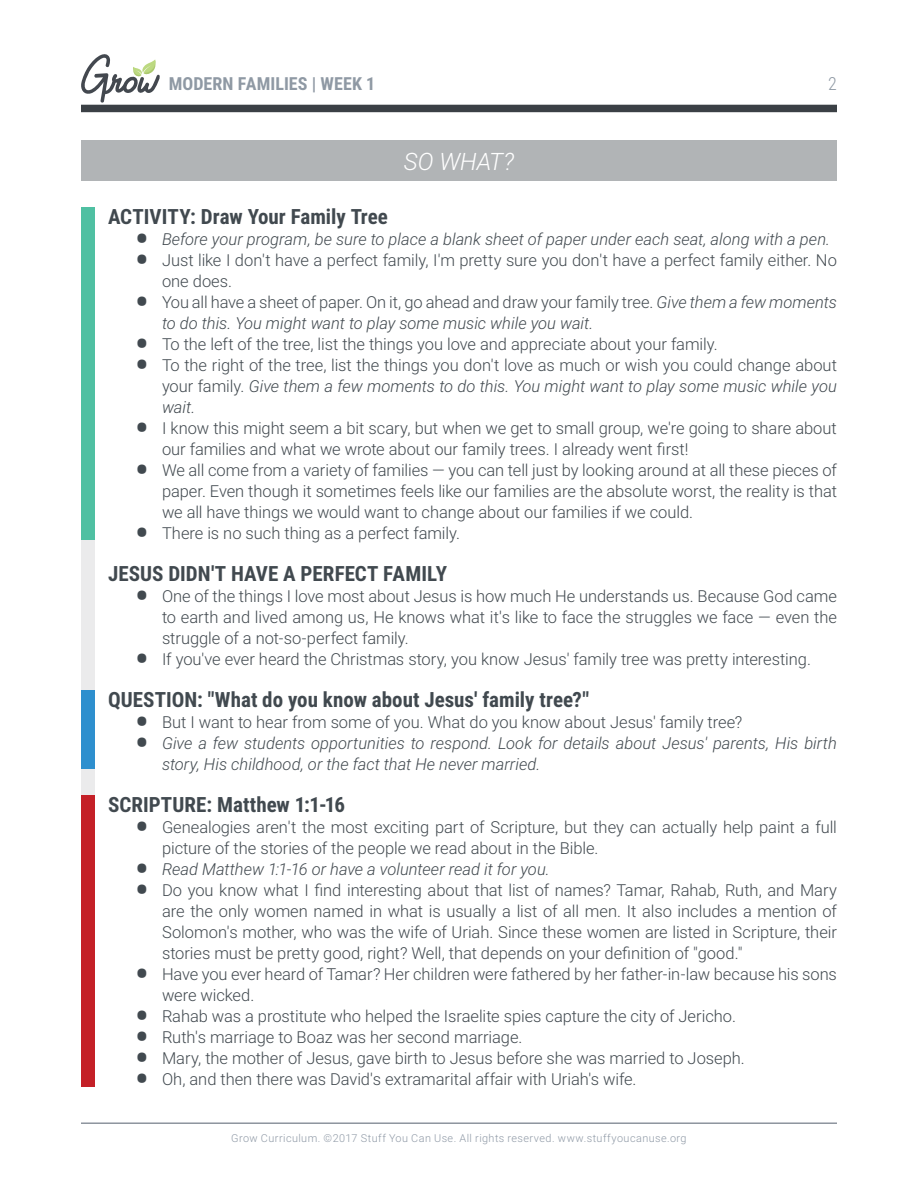
<style>
.page{position:relative;width:918px;height:1188px;background:#fff}
.page>*{position:absolute;margin:0;border:0;box-sizing:border-box;transform-origin:0 0}
.t1{font:italic 300 24px "Roboto";letter-spacing:-.005em;color:#fff}
.t2{font:700 21px "Roboto Condensed";color:#41494f}
.t3{font:700 18px "Roboto Condensed";letter-spacing:.005em;color:#8f99a4}
.t4{font:300 18px "Roboto Condensed";color:#8f99a4}
.t5{font:300 16.5px/21px "Roboto";letter-spacing:-.005em;color:#41494f}
.t6{font:italic 300 16.5px/21px "Roboto";color:#41494f}
.t7{font:300 10.8px "Roboto";letter-spacing:.04em;color:#8f99a6}
.s1{font-family:"Roboto Condensed";font-weight:700;font-style:normal;font-size:37.5px}
.s2{font-family:"Roboto Condensed";font-weight:700;font-size:37.5px}
.s3{font-style:normal}
.s4{font-style:italic}
</style>
<div class="page">
<hr style="left:81px;top:1122px;width:756px;height:2px;background:#8d949e">
<div style="left:81px;top:105px;width:756px;height:7px;background:#3b4045"></div>
<svg style="left:81px;top:54px;width:79px;height:49px"></svg>
<div style="left:81px;top:355px;width:13px;height:690px;background:#ebebec"></div>
<div style="left:81px;top:140px;width:756px;height:41px;background:#b1b4b6"></div>
<div style="left:81px;top:208px;width:13px;height:332px;background:#4fc0a2"></div>
<div style="left:81px;top:795px;width:13px;height:291px;background:#c42027"></div>
<div style="left:81px;top:691px;width:13px;height:78px;background:#2e8fce"></div>
<p class="t3" style="left:169px;top:71px;width:208px">MODERN FAMILIES | WEEK 1</p>
<p class="t4" style="left:828px;top:71px;width:10px">2</p>
<p class="t1" style="left:404px;top:144px;width:112px">SO WHAT?</p>
<p class="t2" style="left:108px;top:201px;width:281px">ACTIVITY: Draw Your Family Tree</p>
<p class="t6" style="left:135px;top:228px;width:697px"><span class="s1">•</span> Before your program, be sure to place a blank sheet of paper under each seat, along with a pen.</p>
<p class="t5" style="left:162px;top:249px;width:676px;text-indent:-27px"><span class="s2">•</span> Just like I don't have a perfect family, I'm pretty sure you don't have a perfect family either. No one does.</p>
<p class="t6" style="left:162px;top:291px;width:677px;text-indent:-27px"><span class="s1">•</span> <span class="s3">You all have a sheet of paper. On it, go ahead and draw your family tree.</span> Give them a few moments to do this. You might want to play some music while you wait.</p>
<p class="t5" style="left:135px;top:333px;width:584px"><span class="s2">•</span> To the left of the tree, list the things you love and appreciate about your family.</p>
<p class="t5" style="left:162px;top:354px;width:676px;text-align:justify;text-indent:-27px"><span class="s2">•</span> To the right of the tree, list the things you don't love as much or wish you could change about your family. <span class="s4">Give them a few moments to do this. You might want to play some music while you wait.</span></p>
<p class="t5" style="left:162px;top:417px;width:676px;text-indent:-27px"><span class="s2">•</span> I know this might seem a bit scary, but when we get to small group, we're going to share about our families and what we wrote about our family trees. I already went first!</p>
<p class="t5" style="left:162px;top:459px;width:676px;text-align:justify;text-indent:-27px"><span class="s2">•</span> We all come from a variety of families — you can tell just by looking around at all these pieces of paper. Even though it sometimes feels like our families are the absolute worst, the reality is that we all have things we would want to change about our families if we could.</p>
<p class="t5" style="left:135px;top:522px;width:327px"><span class="s2">•</span> There is no such thing as a perfect family.</p>
<p class="t2" style="left:108px;top:558px;width:341px">JESUS DIDN'T HAVE A PERFECT FAMILY</p>
<p class="t5" style="left:162px;top:585px;width:677px;text-align:justify;text-indent:-27px"><span class="s2">•</span> One of the things I love most about Jesus is how much He understands us. Because God came to earth and lived among us, He knows what it's like to face the struggles we face — even the struggle of a not-so-perfect family.</p>
<p class="t5" style="left:135px;top:648px;width:677px"><span class="s2">•</span> If you've ever heard the Christmas story, you know Jesus' family tree was pretty interesting.</p>
<p class="t2" style="left:108px;top:684px;width:483px">QUESTION: "What do you know about Jesus' family tree?"</p>
<p class="t5" style="left:135px;top:711px;width:609px"><span class="s2">•</span> But I want to hear from some of you. What do you know about Jesus' family tree?</p>
<p class="t6" style="left:162px;top:732px;width:676px;text-indent:-27px"><span class="s1">•</span> Give a few students opportunities to respond. Look for details about Jesus' parents, His birth story, His childhood, or the fact that He never married.</p>
<p class="t2" style="left:108px;top:789px;width:239px">SCRIPTURE: Matthew 1:1-16</p>
<p class="t5" style="left:162px;top:816px;width:677px;text-indent:-27px"><span class="s2">•</span> Genealogies aren't the most exciting part of Scripture, but they can actually help paint a full picture of the stories of the people we read about in the Bible.</p>
<p class="t6" style="left:135px;top:858px;width:416px"><span class="s1">•</span> Read Matthew 1:1-16 or have a volunteer read it for you.</p>
<p class="t5" style="left:162px;top:879px;width:677px;text-align:justify;text-indent:-27px"><span class="s2">•</span> Do you know what I find interesting about that list of names? Tamar, Rahab, Ruth, and Mary are the only women named in what is usually a list of all men. It also includes a mention of Solomon's mother, who was the wife of Uriah. Since these women are listed in Scripture, their stories must be pretty good, right? Well, that depends on your definition of "good."</p>
<p class="t5" style="left:162px;top:963px;width:676px;text-indent:-27px"><span class="s2">•</span> Have you ever heard of Tamar? Her children were fathered by her father-in-law because his sons were wicked.</p>
<p class="t5" style="left:135px;top:1005px;width:602px"><span class="s2">•</span> Rahab was a prostitute who helped the Israelite spies capture the city of Jericho.</p>
<p class="t5" style="left:135px;top:1026px;width:389px"><span class="s2">•</span> Ruth's marriage to Boaz was her second marriage.</p>
<p class="t5" style="left:135px;top:1047px;width:611px"><span class="s2">•</span> Mary, the mother of Jesus, gave birth to Jesus before she was married to Joseph.</p>
<p class="t5" style="left:135px;top:1068px;width:503px"><span class="s2">•</span> Oh, and then there was David's extramarital affair with Uriah's wife.</p>
<p class="t7" style="left:231px;top:1131px;width:457px">Grow Curriculum. ©2017 Stuff You Can Use. All rights reserved. www.stuffyoucanuse.org</p>
</div>
